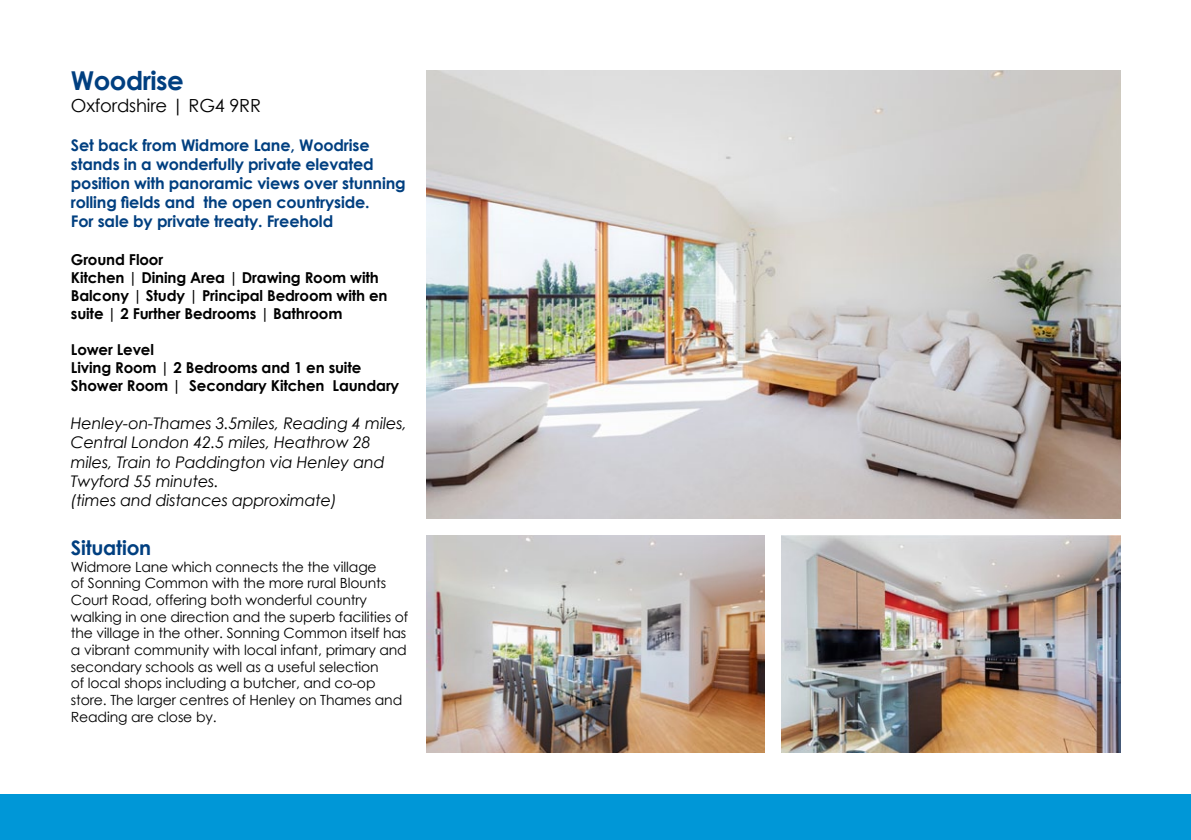
<style>
.page{position:relative;width:1191px;height:840px;background:#fff}
.page>*{position:absolute;margin:0;border:0;box-sizing:border-box;transform-origin:0 0}
.t1{font:700 26px "Century Gothic";letter-spacing:-.02em;color:#003f80}
.t2{font:700 20px "Century Gothic";letter-spacing:-.01em;color:#003f80}
.t3{font:18px "Century Gothic";letter-spacing:-.01em;color:#000}
.t4{font:700 16px/19.2px "Century Gothic";letter-spacing:-.01em;color:#003f80}
.t5{font:italic 16px/19.2px "Century Gothic";letter-spacing:-.01em;color:#000}
.t6{font:700 15px/18px "Century Gothic";letter-spacing:-.01em;color:#000}
.t7{font:14px/16.6px "Century Gothic";letter-spacing:-.01em;color:#000}
</style>
<div class="page">
<div style="left:0;top:794px;width:1191px;height:45px;background:#0097d7"></div>
<img style="left:426px;top:71px;width:694px;height:447px">
<img style="left:426px;top:535px;width:338px;height:216px">
<img style="left:781px;top:535px;width:339px;height:216px">
<h1 class="t1" style="left:71px;top:61px;width:114px">Woodrise</h1>
<p class="t3" style="left:71px;top:93px;width:192px">Oxfordshire | RG4 9RR</p>
<p class="t4" style="left:71px;top:134px;width:336px">Set back from Widmore Lane, Woodrise stands in a wonderfully private elevated position with panoramic views over stunning rolling fields and the open countryside.<br>For sale by private treaty. Freehold</p>
<p class="t6" style="left:71px;top:249px;width:318px">Ground Floor<br>Kitchen | Dining Area | Drawing Room with Balcony | Study | Principal Bedroom with en suite | 2 Further Bedrooms | Bathroom</p>
<p class="t6" style="left:71px;top:339px;width:330px">Lower Level<br>Living Room | 2 Bedrooms and 1 en suite<br>Shower Room | Secondary Kitchen Laundary</p>
<p class="t5" style="left:71px;top:413px;width:337px">Henley-on-Thames 3.5miles, Reading 4 miles, Central London 42.5 miles, Heathrow 28 miles, Train to Paddington via Henley and Twyford 55 minutes.<br>(times and distances approximate)</p>
<h2 class="t2" style="left:71px;top:532px;width:82px">Situation</h2>
<p class="t7" style="left:71px;top:558px;width:339px">Widmore Lane which connects the the village<br>of Sonning Common with the more rural Blounts Court Road, offering both wonderful country walking in one direction and the superb facilities of the village in the other. Sonning Common itself has a vibrant community with local infant, primary and secondary schools as well as a useful selection<br>of local shops including a butcher, and co-op store. The larger centres of Henley on Thames and Reading are close by.</p>
</div>
